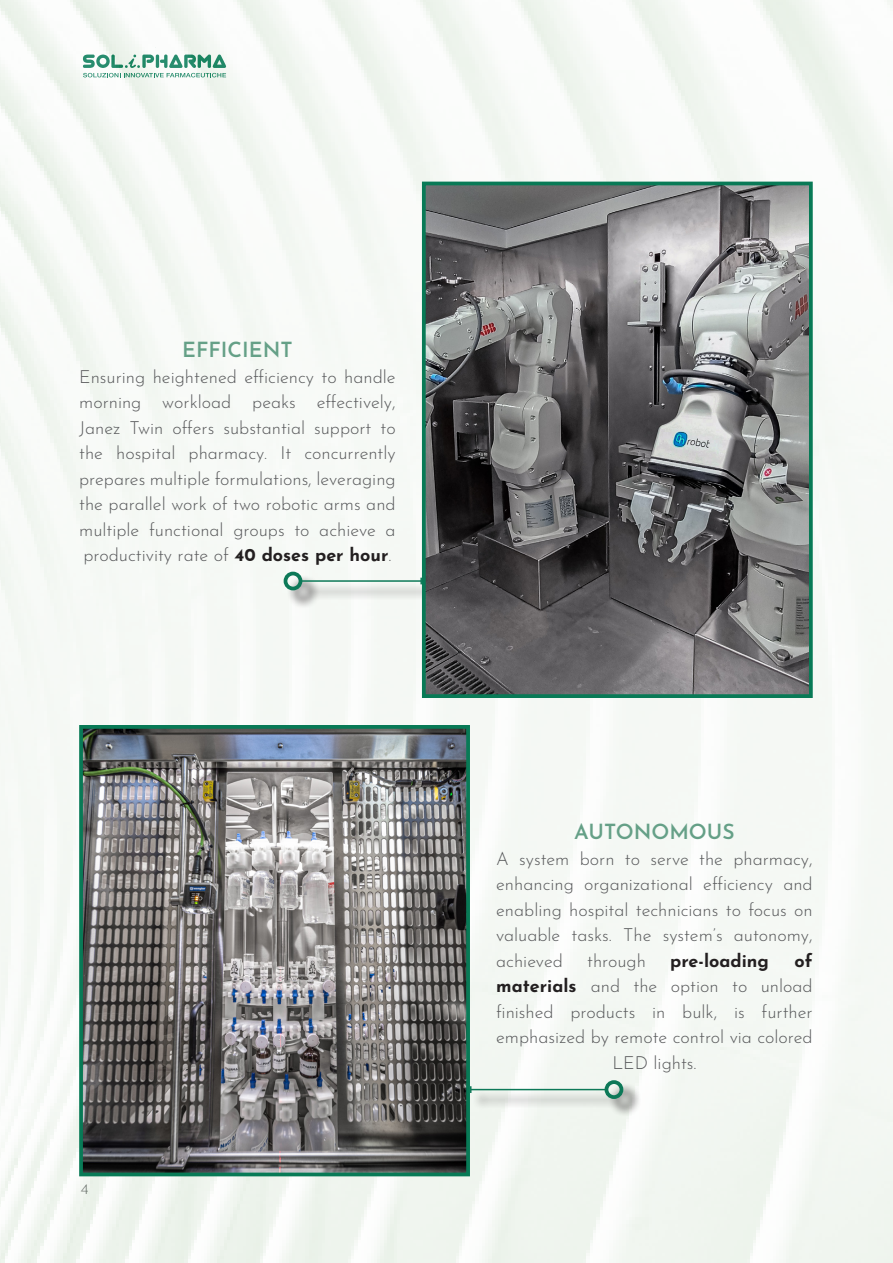
<style>
.page{position:relative;width:893px;height:1263px;background:#f5f9f5}
.page>*{position:absolute;margin:0;border:0;box-sizing:border-box;transform-origin:0 0}
.Note_titolo{font:600 21px "Josefin Sans";color:#65a087}
.notes{font:300 18px/25.5px "Josefin Sans";color:#57585a;text-align:justify}
.notes-2{font:700 18px "Josefin Sans";color:#231f20}
.t1{font:300 15px "Josefin Sans";color:#57585a}
.s1{font-weight:700;color:#231f20}
</style>
<div class="page">
<div style="left:286px;top:574px;width:154px;height:34px;background:#231f20;opacity:.75"></div>
<hr style="left:300px;top:580px;width:121px;height:2px;background:#0d7958">
<div style="left:284px;top:572px;width:18px;height:18px;border:4px solid #0d7958;border-radius:50%"></div>
<svg style="left:420px;top:578px;width:2px;height:6px"></svg>
<img style="left:427px;top:187px;width:381px;height:506px">
<div style="left:422px;top:182px;width:391px;height:516px;border:4px solid #087a56"></div>
<img style="left:84px;top:730px;width:381px;height:441px">
<div style="left:79px;top:725px;width:391px;height:451px;border:4px solid #087a56"></div>
<div style="left:473px;top:1083px;width:169px;height:34px;background:#231f20;opacity:.75"></div>
<hr style="left:471px;top:1089px;width:135px;height:1px;background:#0d7958">
<div style="left:605px;top:1080px;width:18px;height:19px;border:4px solid #0d7958;border-radius:50%"></div>
<p class="Note_titolo" style="left:182px;top:332px;width:112px">EFFICIENT</p>
<p class="notes" style="left:79px;top:362px;width:318px">Ensuring heightened efficiency to handle morning workload peaks effectively, Janez Twin offers substantial support to the hospital pharmacy. It concurrently prepares multiple formulations, leveraging the parallel work of two robotic arms and multiple functional groups to achieve a productivity rate of <span class="s1">40 doses per hour</span>.</p>
<p class="t1" style="left:81px;top:1177px;width:9px">4</p>
<p class="Note_titolo" style="left:574px;top:814px;width:162px">AUTONOMOUS</p>
<p class="notes" style="left:496px;top:844px;width:318px">A system born to serve the pharmacy, enhancing organizational efficiency and enabling hospital technicians to focus on valuable tasks. The system’s autonomy, achieved</p>
<p class="notes" style="left:587px;top:946px;width:60px">through</p>
<p class="notes-2" style="left:670px;top:944px;width:100px">pre-loading</p>
<p class="notes-2" style="left:795px;top:944px;width:20px">of</p>
<p class="notes" style="left:496px;top:971px;width:318px"><span class="s1">materials</span> and the option to unload</p>
<p class="notes" style="left:496px;top:997px;width:318px">finished products in bulk, is further</p>
<p class="notes" style="left:496px;top:1022px;width:318px">emphasized by remote control via colored</p>
<p class="notes" style="left:612px;top:1048px;width:86px">LED lights.</p>
</div>
